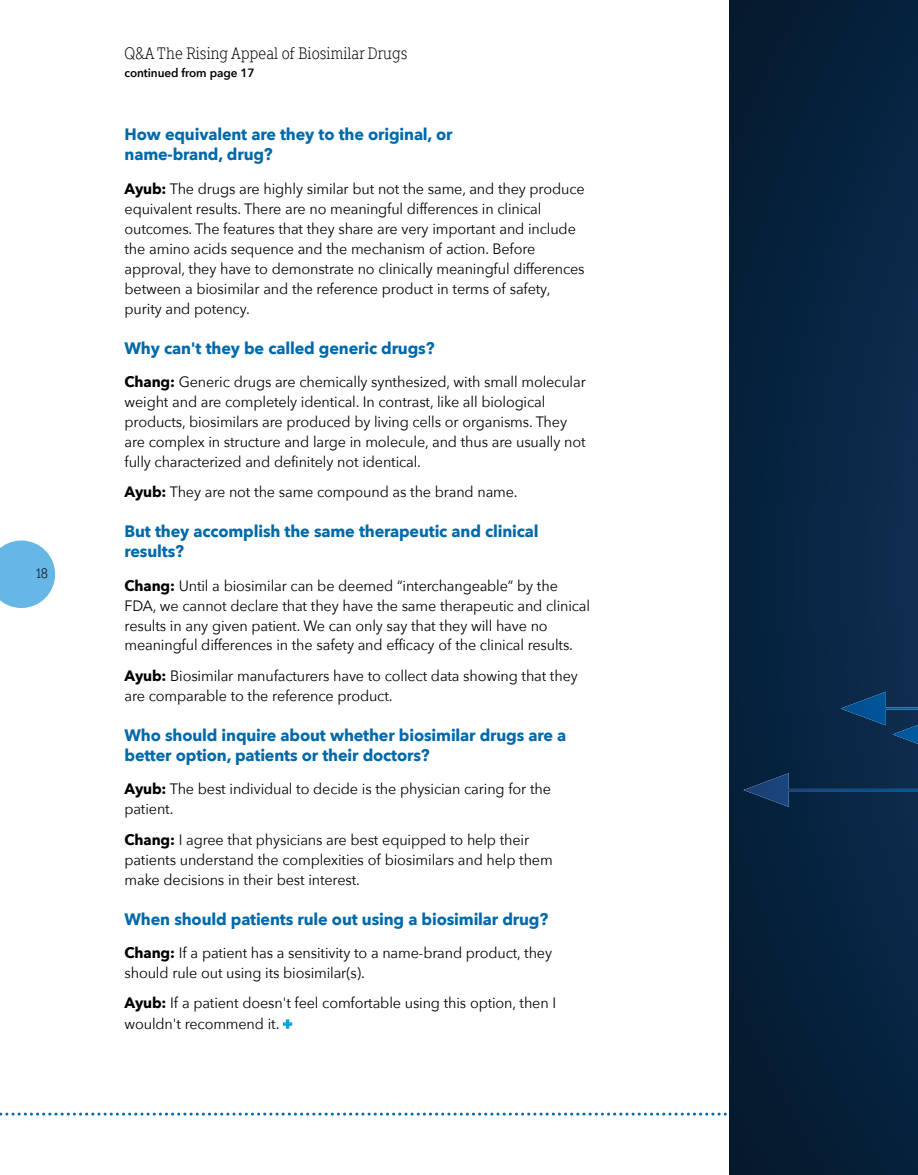
<style>
.page{position:relative;width:918px;height:1175px;background:#fff}
.page>*{position:absolute;margin:0;border:0;box-sizing:border-box;transform-origin:0 0}
.t1{font:700 16.5px/20px "Avenir Next";letter-spacing:-.01em;color:#0069aa}
.t2{font:300 16.5px "TT Slabs Condensed";letter-spacing:.01em;color:#000;scale:.94 1}
.t3{font:15px/20px "Avenir Next";letter-spacing:-.01em;color:#000;scale:.96 1}
.t4{font:300 13.5px "TT Slabs Condensed";color:#000}
.t5{font:600 12px "Avenir Next";letter-spacing:-.01em;color:#000}
.s1{font-weight:700}
.s2{font-weight:800;color:#00a0df}
</style>
<div class="page">
<svg style="left:0;top:540px;width:55px;height:68px"></svg>
<svg style="left:283px;top:1019px;width:10px;height:9px"></svg>
<svg style="left:0;top:1112px;width:727px;height:3px"></svg>
<svg style="left:729px;top:0;width:189px;height:1174px;background:#07223e"></svg>
<svg style="left:743px;top:773px;width:175px;height:34px;background:#0d2d50"></svg>
<svg style="left:841px;top:691px;width:77px;height:53px;background:#0b3760"></svg>
<p class="t4" style="left:36px;top:564px;width:14px">18</p>
<p class="t2" style="left:125px;top:43px;width:303px">Q&amp;A The Rising Appeal of Biosimilar Drugs</p>
<p class="t5" style="left:125px;top:62px;width:132px">continued from page 17</p>
<p class="t1" style="left:125px;top:124px;width:330px">How equivalent are they to the original, or name-brand, drug?</p>
<p class="t3" style="left:125px;top:178px;width:481px"><span class="s1">Ayub:</span> The drugs are highly similar but not the same, and they produce equivalent results. There are no meaningful differences in clinical outcomes. The features that they share are very important and include the amino acids sequence and the mechanism of action. Before approval, they have to demonstrate no clinically meaningful differences between a biosimilar and the reference product in terms of safety, purity and potency.</p>
<p class="t1" style="left:125px;top:337px;width:311px">Why can't they be called generic drugs?</p>
<p class="t3" style="left:125px;top:371px;width:482px"><span class="s1">Chang:</span> Generic drugs are chemically synthesized, with small molecular weight and are completely identical. In contrast, like all biological products, biosimilars are produced by living cells or organisms. They are complex in structure and large in molecule, and thus are usually not fully characterized and definitely not identical.</p>
<p class="t3" style="left:125px;top:481px;width:411px"><span class="s1">Ayub:</span> They are not the same compound as the brand name.</p>
<p class="t1" style="left:125px;top:521px;width:416px">But they accomplish the same therapeutic and clinical results?</p>
<p class="t3" style="left:125px;top:575px;width:487px"><span class="s1">Chang:</span> Until a biosimilar can be deemed “interchangeable” by the FDA, we cannot declare that they have the same therapeutic and clinical results in any given patient. We can only say that they will have no meaningful differences in the safety and efficacy of the clinical results.</p>
<p class="t3" style="left:125px;top:665px;width:474px"><span class="s1">Ayub:</span> Biosimilar manufacturers have to collect data showing that they are comparable to the reference product.</p>
<p class="t1" style="left:125px;top:725px;width:443px">Who should inquire about whether biosimilar drugs are a better option, patients or their doctors?</p>
<p class="t3" style="left:125px;top:778px;width:446px"><span class="s1">Ayub:</span> The best individual to decide is the physician caring for the patient.</p>
<p class="t3" style="left:125px;top:828px;width:448px"><span class="s1">Chang:</span> I agree that physicians are best equipped to help their patients understand the complexities of biosimilars and help them make decisions in their best interest.</p>
<p class="t1" style="left:125px;top:908px;width:425px">When should patients rule out using a biosimilar drug?</p>
<p class="t3" style="left:125px;top:942px;width:447px"><span class="s1">Chang:</span> If a patient has a sensitivity to a name-brand product, they should rule out using its biosimilar(s).</p>
<p class="t3" style="left:125px;top:992px;width:451px"><span class="s1">Ayub:</span> If a patient doesn't feel comfortable using this option, then I wouldn't recommend it. <span class="s2">+</span></p>
</div>
